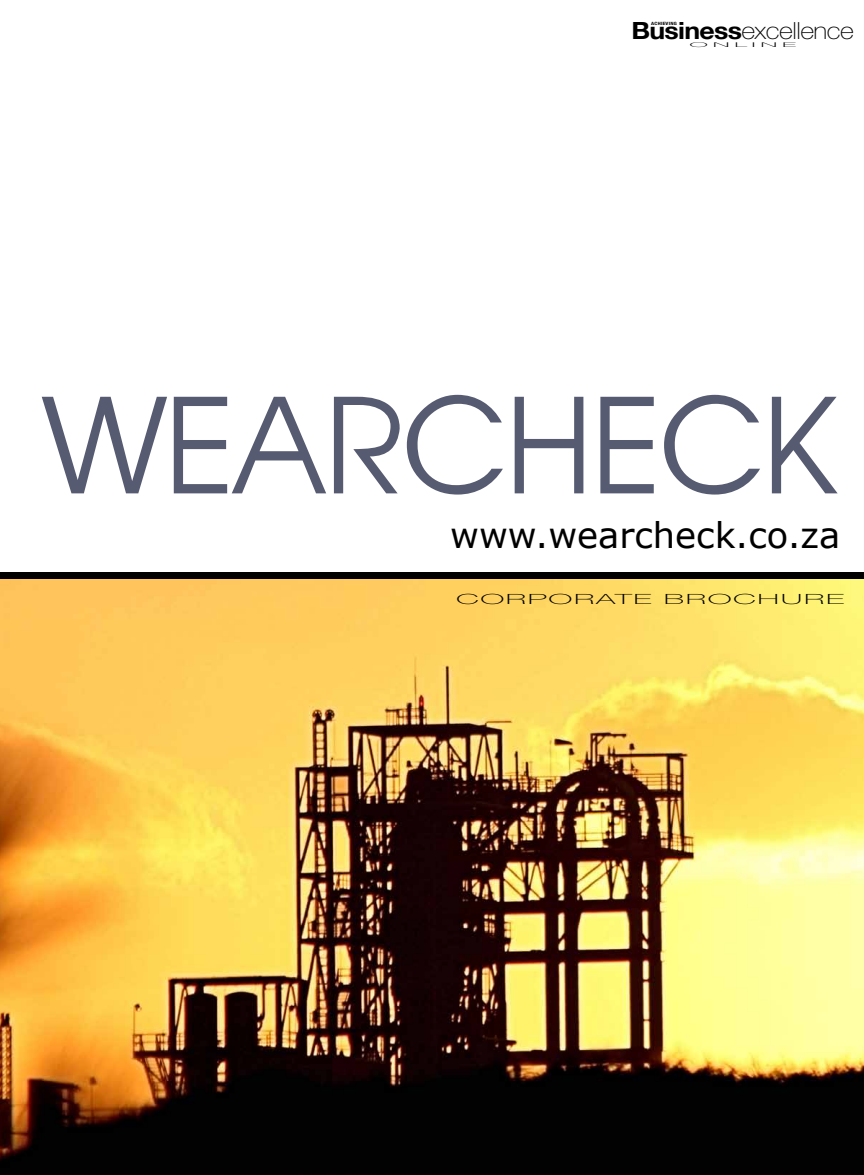
<style>
.page{position:relative;width:864px;height:1175px;background:#fff}
.page>*{position:absolute;margin:0;border:0;box-sizing:border-box;transform-origin:0 0}
.t1{font:130.5px "Avante";letter-spacing:-.02em;color:#565b71}
.t2{font:35.25px "Verdana";color:#000}
.t3{font:100 23.7px "Helvetica Neue";letter-spacing:-.02em;color:#000;scale:1.13 1}
.t4{font:100 14.1px "Helvetica Neue";letter-spacing:.05em;color:#000;scale:2.3 1}
.t5{font:100 6.6px "Helvetica Neue";letter-spacing:.19em;color:#000;scale:3.82 1}
.t6{font:700 condensed 4.35px "Helvetica Neue";letter-spacing:.05em;color:#000;scale:1.25 1}
.s1{font-weight:700}
</style>
<div class="page">
<img style="left:0;top:579px;width:864px;height:595px">
<div style="left:0;top:572px;width:864px;height:7px;background:#000"></div>
<p class="t3" style="left:631px;top:17px;width:199px"><span class="s1">Business</span>excellence</p>
<p class="t6" style="left:651px;top:21px;width:22px">ACHIEVING</p>
<p class="t5" style="left:689px;top:41px;width:29px">ONLINE</p>
<h1 class="t1" style="left:42px;top:365px;width:800px">WEARCHECK</h1>
<p class="t2" style="left:450px;top:512px;width:392px">www.wearcheck.co.za</p>
<p class="t4" style="left:456px;top:591px;width:170px">CORPORATE BROCHURE</p>
</div>
